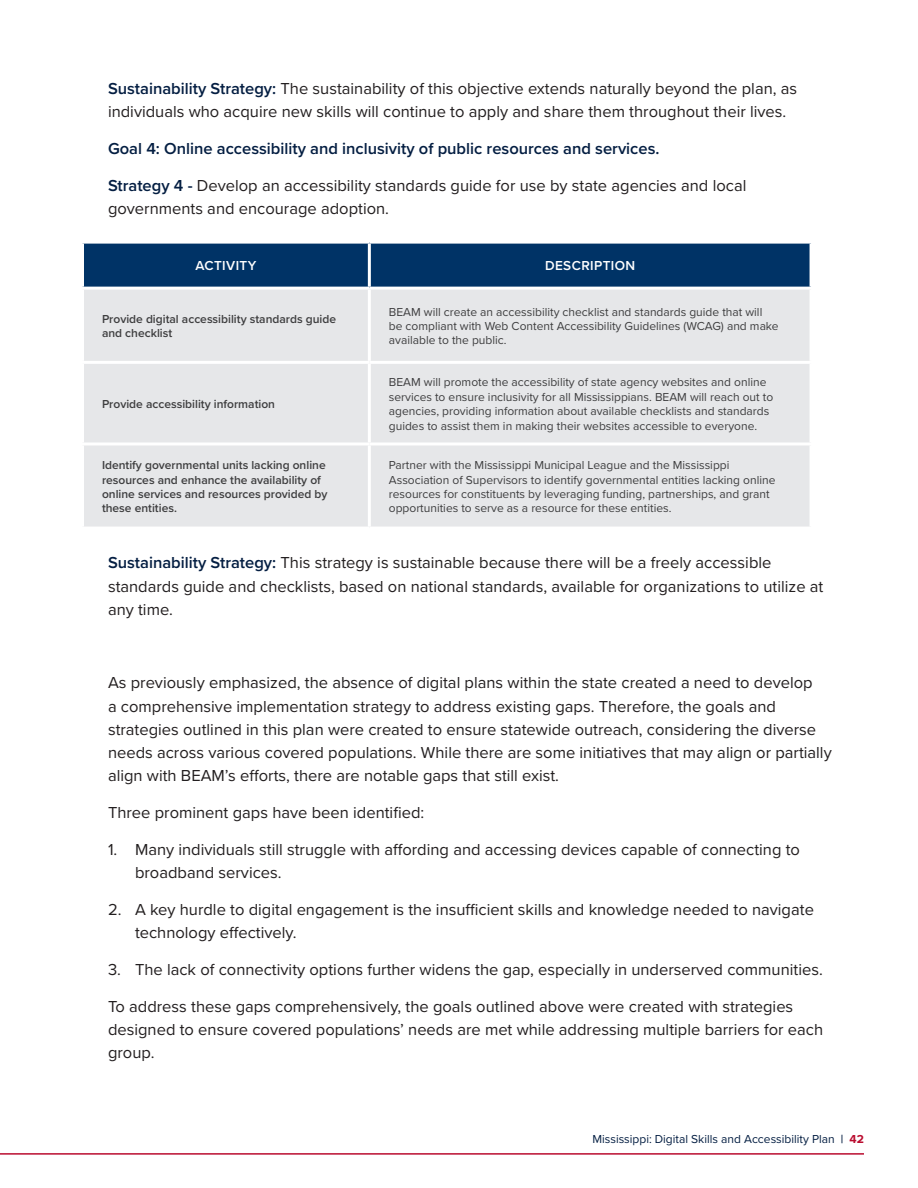
<style>
.page{position:relative;width:918px;height:1188px;background:#fff}
.page>*{position:absolute;margin:0;border:0;box-sizing:border-box;transform-origin:0 0}
.Body{font:16.5px/23.2px "Proxima Nova";color:#231f20}
.Body-2{font:600 16.5px "Proxima Nova";color:#041e42}
.t1{font:600 13.5px "Proxima Nova";letter-spacing:.03em;color:#fff}
.t2{font:12px/14.4px "Proxima Nova";color:#3e3e3f}
.t3{font:600 12px/14.4px "Proxima Nova";color:#3e3e3f}
.t4{font:12px "Proxima Nova";color:#041e42}
.s1{font-weight:600;color:#041e42}
.s2{font-weight:600}
.s3{font-weight:700;color:#ba0c2f}
</style>
<div class="page">
<hr style="left:0;top:1153px;width:864px;height:2px;background:#ba0c2f">
<div style="left:84px;top:244px;width:726px;height:43px;background:#036"></div>
<div style="left:84px;top:290px;width:726px;height:237px;background:#e6e7e9"></div>
<hr style="left:368px;top:244px;width:3px;height:43px;background:#fff">
<hr style="left:368px;top:290px;width:3px;height:71px;background:#fff">
<hr style="left:81px;top:361px;width:288px;height:3px;background:#fff">
<hr style="left:369px;top:361px;width:444px;height:3px;background:#fff">
<hr style="left:368px;top:364px;width:3px;height:78px;background:#fff">
<hr style="left:81px;top:442px;width:288px;height:3px;background:#fff">
<hr style="left:369px;top:442px;width:444px;height:3px;background:#fff">
<hr style="left:368px;top:445px;width:3px;height:82px;background:#fff">
<p class="Body" style="left:108px;top:76px;width:691px"><span class="s1">Sustainability Strategy:</span> The sustainability of this objective extends naturally beyond the plan, as individuals who acquire new skills will continue to apply and share them throughout their lives.</p>
<p class="Body-2" style="left:108px;top:136px;width:553px">Goal 4: Online accessibility and inclusivity of public resources and services.</p>
<p class="Body" style="left:108px;top:173px;width:640px"><span class="s1">Strategy 4 -</span> Develop an accessibility standards guide for use by state agencies and local governments and encourage adoption.</p>
<p class="t1" style="left:195px;top:256px;width:62px">ACTIVITY</p>
<p class="t1" style="left:545px;top:256px;width:92px">DESCRIPTION</p>
<p class="t3" style="left:102px;top:311px;width:236px">Provide digital accessibility standards guide and checklist</p>
<p class="t2" style="left:389px;top:304px;width:391px">BEAM will create an accessibility checklist and standards guide that will be compliant with Web Content Accessibility Guidelines (WCAG) and make available to the public.</p>
<p class="t3" style="left:102px;top:396px;width:175px">Provide accessibility information</p>
<p class="t2" style="left:389px;top:375px;width:386px">BEAM will promote the accessibility of state agency websites and online services to ensure inclusivity for all Mississippians. BEAM will reach out to agencies, providing information about available checklists and standards guides to assist them in making their websites accessible to everyone.</p>
<p class="t3" style="left:102px;top:458px;width:227px">Identify governmental units lacking online resources and enhance the availability of online services and resources provided by these entities.</p>
<p class="t2" style="left:389px;top:457px;width:388px">Partner with the Mississippi Municipal League and the Mississippi Association of Supervisors to identify governmental entities lacking online resources for constituents by leveraging funding, partnerships, and grant opportunities to serve as a resource for these entities.</p>
<p class="Body" style="left:108px;top:550px;width:717px"><span class="s1">Sustainability Strategy:</span> This strategy is sustainable because there will be a freely accessible standards guide and checklists, based on national standards, available for organizations to utilize at any time.</p>
<p class="Body" style="left:108px;top:670px;width:725px">As previously emphasized, the absence of digital plans within the state created a need to develop<br>a comprehensive implementation strategy to address existing gaps. Therefore, the goals and strategies outlined in this plan were created to ensure statewide outreach, considering the diverse needs across various covered populations. While there are some initiatives that may align or partially align with BEAM’s efforts, there are notable gaps that still exist.</p>
<p class="Body" style="left:108px;top:800px;width:318px">Three prominent gaps have been identified:</p>
<p class="Body" style="left:135px;top:837px;width:667px;text-indent:-27px">1. Many individuals still struggle with affording and accessing devices capable of connecting to broadband services.</p>
<p class="Body" style="left:135px;top:897px;width:680px;text-indent:-27px">2. A key hurdle to digital engagement is the insufficient skills and knowledge needed to navigate technology effectively.</p>
<p class="Body" style="left:108px;top:957px;width:716px">3. The lack of connectivity options further widens the gap, especially in underserved communities.</p>
<p class="Body" style="left:108px;top:994px;width:717px">To address these gaps comprehensively, the goals outlined above were created with strategies designed to ensure covered populations’ needs are met while addressing multiple barriers for each group.</p>
<p class="t4" style="left:592px;top:1130px;width:273px">Mississippi: Digital Skills and Accessibility Plan <span class="s2">|</span> <span class="s3">42</span></p>
</div>
